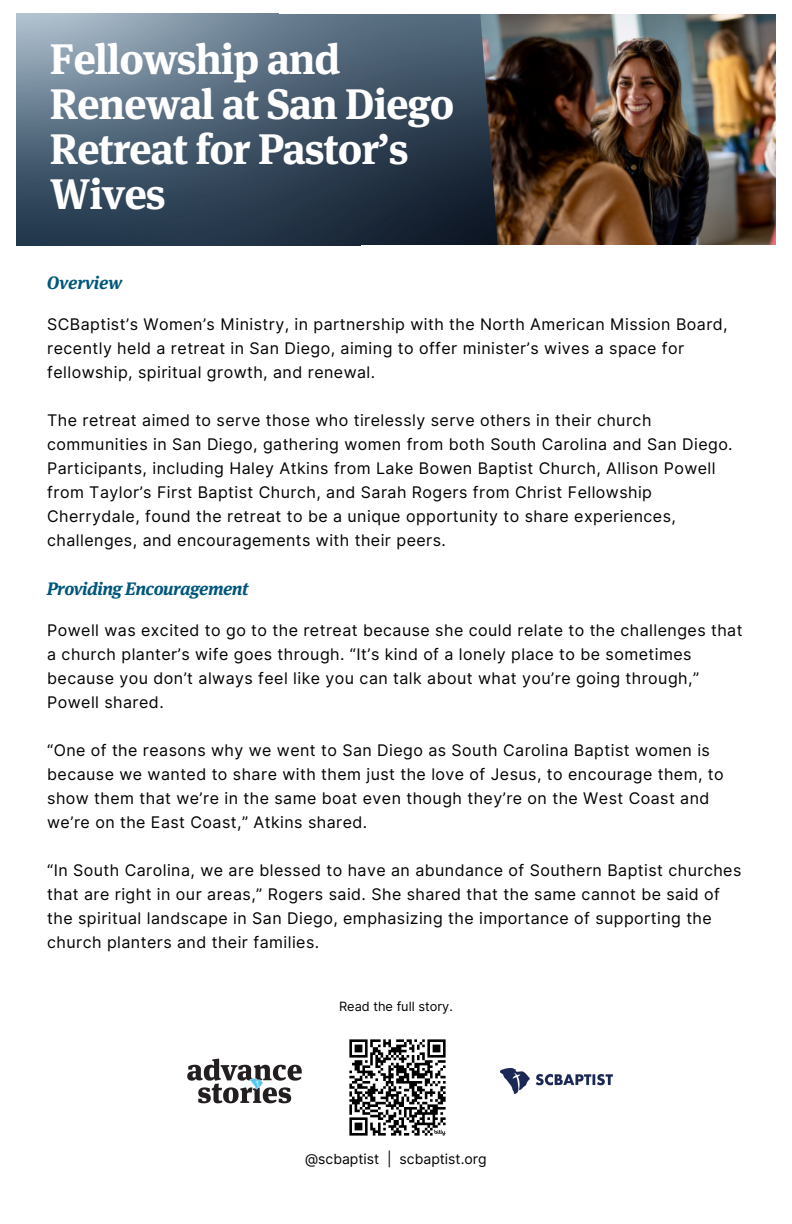
<style>
.page{position:relative;width:792px;height:1224px;background:#fff}
.page>*{position:absolute;margin:0;border:0;box-sizing:border-box;transform-origin:0 0}
.t1{font:700 42.6px/45px "Meta Serif Pro";letter-spacing:-.025em;color:#fff}
.t2{font:italic 700 18px "Meta Serif Pro";letter-spacing:-.025em;color:#00577b}
.t3{font:italic 700 18px "Meta Serif Pro";color:#00577b}
.t4{font:16px/24px "Inter";letter-spacing:.03em;color:#000}
.t5{font:14px "Inter";color:#000}
.t6{font:12.8px "Inter";color:#000}
</style>
<div class="page">
<img style="left:17px;top:13px;width:462px;height:233px">
<img style="left:500px;top:1068px;width:113px;height:26px">
<img style="left:187px;top:1058px;width:115px;height:46px">
<img style="left:479px;top:14px;width:297px;height:231px">
<div style="left:361px;top:245px;width:431px;height:214px;background:#fff"></div>
<img style="left:349px;top:1039px;width:97px;height:97px">
<h2 class="t1" style="left:50px;top:36px;width:406px">Fellowship and<br>Renewal at San Diego<br>Retreat for Pastor’s<br>Wives</h2>
<h3 class="t3" style="left:47px;top:271px;width:77px">Overview</h3>
<h3 class="t4" style="left:47px;top:312px;width:682px">SCBaptist’s Women’s Ministry, in partnership with the North American Mission Board, recently held a retreat in San Diego, aiming to offer minister’s wives a space for fellowship, spiritual growth, and renewal.</h3>
<h3 class="t4" style="left:47px;top:408px;width:687px">The retreat aimed to serve those who tirelessly serve others in their church communities in San Diego, gathering women from both South Carolina and San Diego.<br>Participants, including Haley Atkins from Lake Bowen Baptist Church, Allison Powell from Taylor’s First Baptist Church, and Sarah Rogers from Christ Fellowship Cherrydale, found the retreat to be a unique opportunity to share experiences, challenges, and encouragements with their peers.</h3>
<p class="t2" style="left:47px;top:577px;width:203px">Providing Encouragement</p>
<p class="t4" style="left:47px;top:618px;width:697px">Powell was excited to go to the retreat because she could relate to the challenges that a church planter’s wife goes through. “It’s kind of a lonely place to be sometimes because you don’t always feel like you can talk about what you’re going through,” Powell shared.</p>
<p class="t4" style="left:47px;top:738px;width:678px">“One of the reasons why we went to San Diego as South Carolina Baptist women is because we wanted to share with them just the love of Jesus, to encourage them, to show them that we’re in the same boat even though they’re on the West Coast and we’re on the East Coast,” Atkins shared.</p>
<p class="t4" style="left:47px;top:858px;width:696px">“In South Carolina, we are blessed to have an abundance of Southern Baptist churches that are right in our areas,” Rogers said. She shared that the same cannot be said of the spiritual landscape in San Diego, emphasizing the importance of supporting the church planters and their families.</p>
<h3 class="t6" style="left:339px;top:999px;width:115px">Read the full story.</h3>
<h3 class="t5" style="left:305px;top:1151px;width:183px">@scbaptist | scbaptist.org</h3>
</div>
